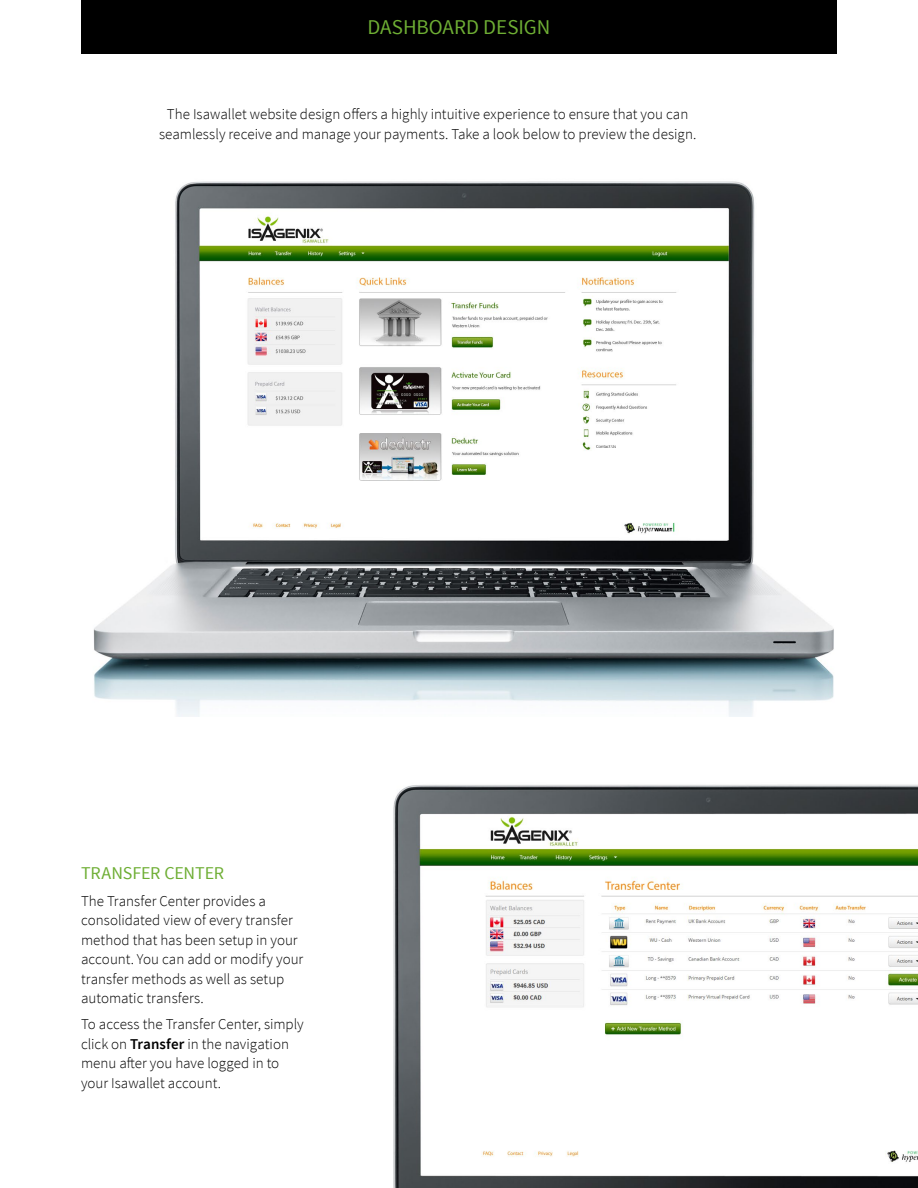
<style>
.page{position:relative;width:918px;height:1188px;background:#fff}
.page>*{position:absolute;margin:0;border:0;box-sizing:border-box;transform-origin:0 0}
.t1{font:21px "Source Sans Pro";letter-spacing:-.005em;color:#6eae34}
.t2{font:18px "Source Sans Pro";letter-spacing:-.01em;color:#6eae34}
.t3{font:300 15px/19.5px "Source Sans Pro";color:#000}
.s1{font-weight:600}
</style>
<div class="page">
<div style="left:81px;top:0;width:756px;height:54px;background:#000"></div>
<img style="left:393px;top:784px;width:525px;height:404px">
<img style="left:93px;top:181px;width:741px;height:536px">
<h1 class="t1" style="left:368px;top:14px;width:184px">DASHBOARD DESIGN</h1>
<p class="t3" style="left:159px;top:105px;width:539px;text-align:center">The Isawallet website design offers a highly intuitive experience to ensure that you can seamlessly receive and manage your payments. Take a look below to preview the design.</p>
<p class="t2" style="left:81px;top:862px;width:145px">TRANSFER CENTER</p>
<p class="t3" style="left:81px;top:891px;width:224px">The Transfer Center provides a consolidated view of every transfer method that has been setup in your account. You can add or modify your transfer methods as well as setup automatic transfers.</p>
<p class="t3" style="left:81px;top:1015px;width:224px">To access the Transfer Center, simply click on <span class="s1">Transfer</span> in the navigation menu after you have logged in to your Isawallet account.</p>
</div>
